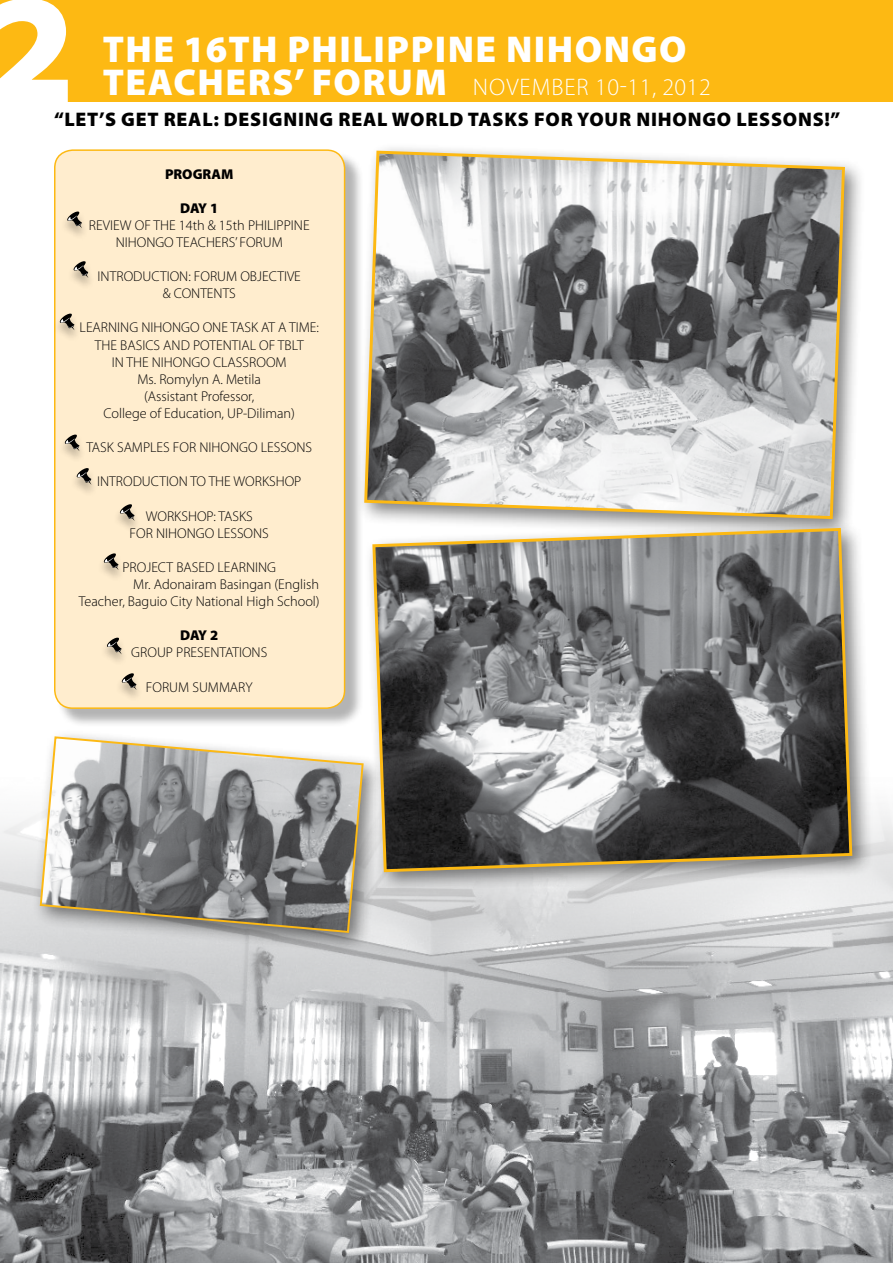
<style>
.page{position:relative;width:893px;height:1263px;background:#fff}
.page>*{position:absolute;margin:0;border:0;box-sizing:border-box;transform-origin:0 0}
.t1{font:900 158.7px "Myriad Pro";color:#fff}
.t2{font:900 37.5px/33px "Myriad Pro";letter-spacing:.04em;color:#fff}
.t3{font:300 24px "Myriad Pro";letter-spacing:.02em;color:#fff}
.t4{font:900 19.65px "Myriad Pro";letter-spacing:.04em;color:#000}
.t5{font:300 14.25px/17.1px "Myriad Pro";color:#000;text-align:center}
.t6{font:900 14.25px "Myriad Pro";letter-spacing:-.015em;color:#000}
.s1{font-weight:300;font-size:24px}
</style>
<div class="page">
<img style="left:0;top:695px;width:893px;height:568px">
<div style="left:0;top:0;width:893px;height:101px;background:#fdb913"></div>
<div style="left:356px;top:143px;width:511px;height:398px;background:#000;opacity:.5"></div>
<svg style="left:363px;top:149px;width:483px;height:371px"></svg>
<div style="left:364px;top:520px;width:510px;height:374px;background:#000;opacity:.5"></div>
<svg style="left:371px;top:526px;width:483px;height:348px;background:#777674"></svg>
<div style="left:32px;top:729px;width:353px;height:225px;background:#000;opacity:.5"></div>
<svg style="left:39px;top:735px;width:326px;height:199px;background:#9c9b98"></svg>
<div style="left:56px;top:152px;width:308px;height:575px;background:#000;opacity:.3"></div>
<div style="left:55px;top:150px;width:290px;height:558px;background:#ffedce;border-radius:18px"></div>
<div style="left:54px;top:149px;width:291px;height:560px;border:2px solid #fdb913;border-radius:18px"></div>
<div style="left:60px;top:211px;width:29px;height:30px;background:#000;opacity:.3"></div>
<svg style="left:67px;top:211px;width:15px;height:17px"></svg>
<div style="left:67px;top:261px;width:28px;height:30px;background:#000;opacity:.3"></div>
<svg style="left:73px;top:261px;width:15px;height:17px"></svg>
<div style="left:53px;top:313px;width:28px;height:30px;background:#000;opacity:.3"></div>
<svg style="left:59px;top:313px;width:16px;height:17px"></svg>
<div style="left:58px;top:434px;width:28px;height:30px;background:#000;opacity:.3"></div>
<svg style="left:64px;top:434px;width:16px;height:17px"></svg>
<div style="left:70px;top:467px;width:28px;height:31px;background:#000;opacity:.3"></div>
<svg style="left:76px;top:467px;width:16px;height:18px"></svg>
<div style="left:113px;top:504px;width:28px;height:30px;background:#000;opacity:.3"></div>
<svg style="left:119px;top:504px;width:16px;height:17px"></svg>
<div style="left:97px;top:553px;width:28px;height:30px;background:#000;opacity:.3"></div>
<svg style="left:103px;top:553px;width:16px;height:17px"></svg>
<div style="left:100px;top:637px;width:29px;height:30px;background:#000;opacity:.3"></div>
<svg style="left:106px;top:637px;width:16px;height:17px"></svg>
<div style="left:115px;top:673px;width:28px;height:30px;background:#000;opacity:.3"></div>
<svg style="left:121px;top:673px;width:16px;height:17px"></svg>
<h1 class="t1" style="left:-15px;top:-40px;width:92px">2</h1>
<h2 class="t2" style="left:103px;top:34px;width:585px">THE 16TH PHILIPPINE NIHONGO<br>TEACHERS’ FORUM <span class="s1">November</span></h2>
<h3 class="t3" style="left:595px;top:74px;width:117px">10-11, 2012</h3>
<h3 class="t4" style="left:54px;top:109px;width:788px">“LET’S GET REAL: DESIGNING REAL WORLD TASKS FOR YOUR NIHONGO LESSONS!”</h3>
<p class="t6" style="left:165px;top:166px;width:19px">PROGR</p>
<p class="t6" style="left:212px;top:166px;width:23px">AM</p>
<p class="t6" style="left:180px;top:200px;width:40px">DAY 1</p>
<p class="t5" style="left:89px;top:217px;width:222px">REVIEW OF THE 14th &amp; 15th PHILIPPINE<br>NIHONGO TEACHERS’ FORUM</p>
<p class="t5" style="left:98px;top:268px;width:205px">INTRODUCTION: FORUM OBJECTIVE &amp; CONTENTS</p>
<p class="t5" style="left:80px;top:319px;width:241px">LEARNING NIHONGO ONE TASK AT A TIME:<br>THE BASICS AND POTENTIAL OF TBLT<br>IN THE NIHONGO CLASSROOM<br>Ms. Romylyn A. Metila<br>(Assistant Professor,<br>College of Education, UP-Diliman)</p>
<p class="t5" style="left:86px;top:439px;width:227px">TASK SAMPLES FOR NIHONGO LESSONS</p>
<p class="t5" style="left:97px;top:473px;width:206px">INTRODUCTION TO THE WORKSHOP</p>
<p class="t5" style="left:130px;top:507px;width:141px">WORKSHOP: TASKS<br>FOR NIHONGO LESSONS</p>
<p class="t5" style="left:122px;top:559px;width:155px">PROJECT BASED LEARNING</p>
<p class="t5" style="left:133px;top:576px;width:187px">Mr. Adonairam Basingan (English</p>
<p class="t5" style="left:79px;top:593px;width:242px">Teacher, Baguio City National High School)</p>
<p class="t6" style="left:180px;top:627px;width:40px">DAY 2</p>
<p class="t5" style="left:131px;top:644px;width:138px">GROUP PRESENTATIONS</p>
<p class="t5" style="left:146px;top:678px;width:108px">FORUM SUMMARY</p>
</div>
